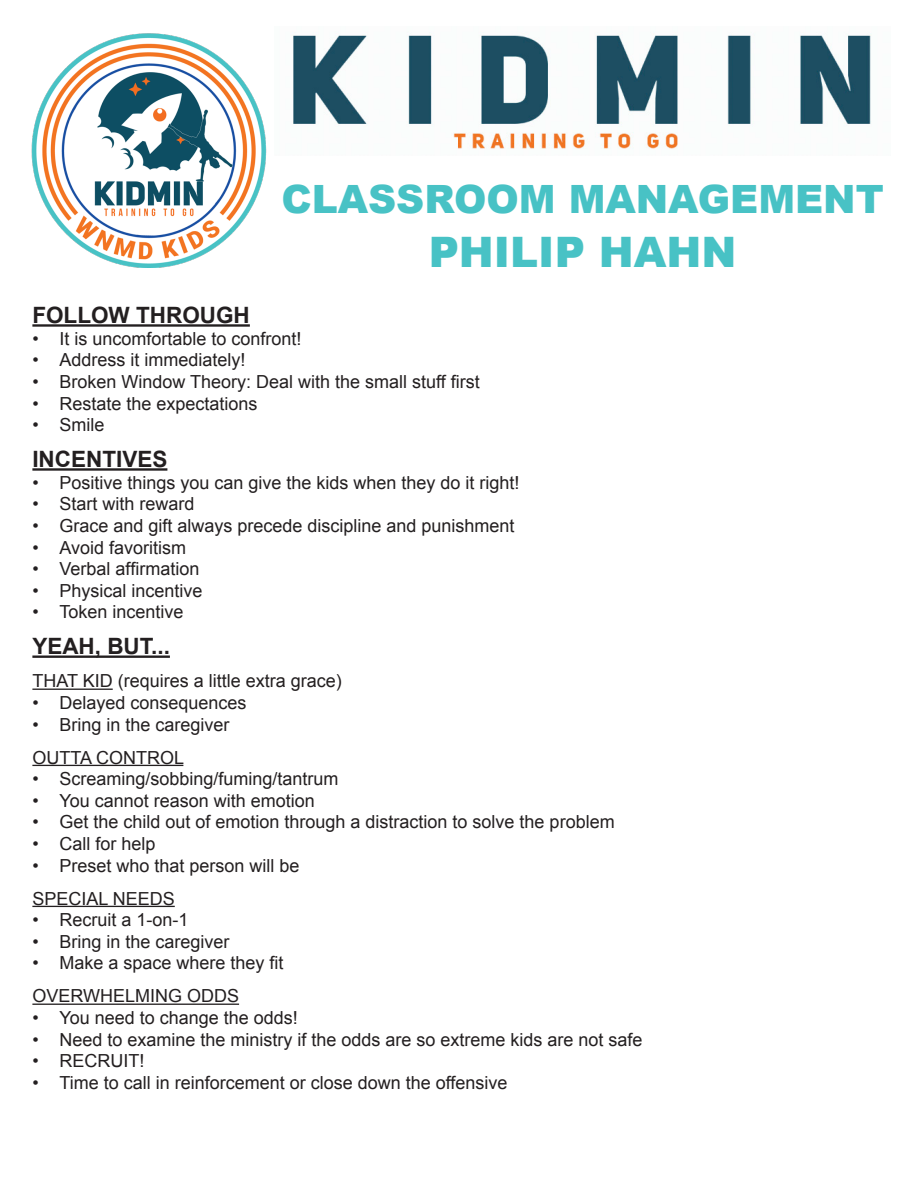
<style>
.page{position:relative;width:918px;height:1188px;background:#fff}
.page>*{position:absolute;margin:0;border:0;box-sizing:border-box;transform-origin:0 0}
.t1{font:900 42px "Arial";color:#48c2c5}
.t2{font:900 39px "Arial";color:#48c2c5}
.t3{font:700 22.5px "Arial";color:#231f20}
.t4{font:18px "Arial";color:#231f20}
</style>
<div class="page">
<hr style="left:32px;top:324px;width:218px;height:3px;background:#231f20">
<hr style="left:32px;top:468px;width:135px;height:3px;background:#231f20">
<hr style="left:32px;top:656px;width:138px;height:2px;background:#231f20">
<hr style="left:32px;top:689px;width:81px;height:1px;background:#231f20">
<hr style="left:32px;top:765px;width:151px;height:1px;background:#231f20">
<hr style="left:32px;top:906px;width:143px;height:1px;background:#231f20">
<hr style="left:32px;top:1004px;width:207px;height:1px;background:#231f20">
<img style="left:31px;top:33px;width:236px;height:234px">
<img style="left:293px;top:32px;width:578px;height:117px">
<p class="t2" style="left:281px;top:171px;width:604px">CLASSROOM MANAGEMENT</p>
<p class="t1" style="left:429px;top:221px;width:309px">PHILIP HAHN</p>
<p class="t3" style="left:32px;top:300px;width:219px">FOLLOW THROUGH</p>
<p class="t4" style="left:32px;top:327px;width:271px">• It is uncomfortable to confront!</p>
<p class="t4" style="left:32px;top:348px;width:215px">• Address it immediately!</p>
<p class="t4" style="left:32px;top:370px;width:449px">• Broken Window Theory: Deal with the small stuff first</p>
<p class="t4" style="left:32px;top:391px;width:227px">• Restate the expectations</p>
<p class="t4" style="left:32px;top:413px;width:73px">• Smile</p>
<p class="t3" style="left:32px;top:444px;width:137px">INCENTIVES</p>
<p class="t4" style="left:32px;top:471px;width:489px">• Positive things you can give the kids when they do it right!</p>
<p class="t4" style="left:32px;top:492px;width:164px">• Start with reward</p>
<p class="t4" style="left:32px;top:514px;width:484px">• Grace and gift always precede discipline and punishment</p>
<p class="t4" style="left:32px;top:535px;width:155px">• Avoid favoritism</p>
<p class="t4" style="left:32px;top:557px;width:169px">• Verbal affirmation</p>
<p class="t4" style="left:32px;top:579px;width:172px">• Physical incentive</p>
<p class="t4" style="left:32px;top:600px;width:153px">• Token incentive</p>
<p class="t3" style="left:32px;top:632px;width:139px">YEAH, BUT...</p>
<p class="t4" style="left:32px;top:669px;width:311px">THAT KID (requires a little extra grace)</p>
<p class="t4" style="left:32px;top:691px;width:216px">• Delayed consequences</p>
<p class="t4" style="left:32px;top:712px;width:199px">• Bring in the caregiver</p>
<p class="t4" style="left:32px;top:745px;width:153px">OUTTA CONTROL</p>
<p class="t4" style="left:32px;top:767px;width:308px">• Screaming/sobbing/fuming/tantrum</p>
<p class="t4" style="left:32px;top:789px;width:284px">• You cannot reason with emotion</p>
<p class="t4" style="left:32px;top:810px;width:584px">• Get the child out of emotion through a distraction to solve the problem</p>
<p class="t4" style="left:32px;top:832px;width:125px">• Call for help</p>
<p class="t4" style="left:32px;top:853px;width:269px">• Preset who that person will be</p>
<p class="t4" style="left:32px;top:886px;width:144px">SPECIAL NEEDS</p>
<p class="t4" style="left:32px;top:908px;width:158px">• Recruit a 1-on-1</p>
<p class="t4" style="left:32px;top:930px;width:199px">• Bring in the caregiver</p>
<p class="t4" style="left:32px;top:951px;width:253px">• Make a space where they fit</p>
<p class="t4" style="left:32px;top:984px;width:208px">OVERWHELMING ODDS</p>
<p class="t4" style="left:32px;top:1006px;width:267px">• You need to change the odds!</p>
<p class="t4" style="left:32px;top:1027px;width:612px">• Need to examine the ministry if the odds are so extreme kids are not safe</p>
<p class="t4" style="left:32px;top:1049px;width:113px">• RECRUIT!</p>
<p class="t4" style="left:32px;top:1071px;width:477px">• Time to call in reinforcement or close down the offensive</p>
</div>
